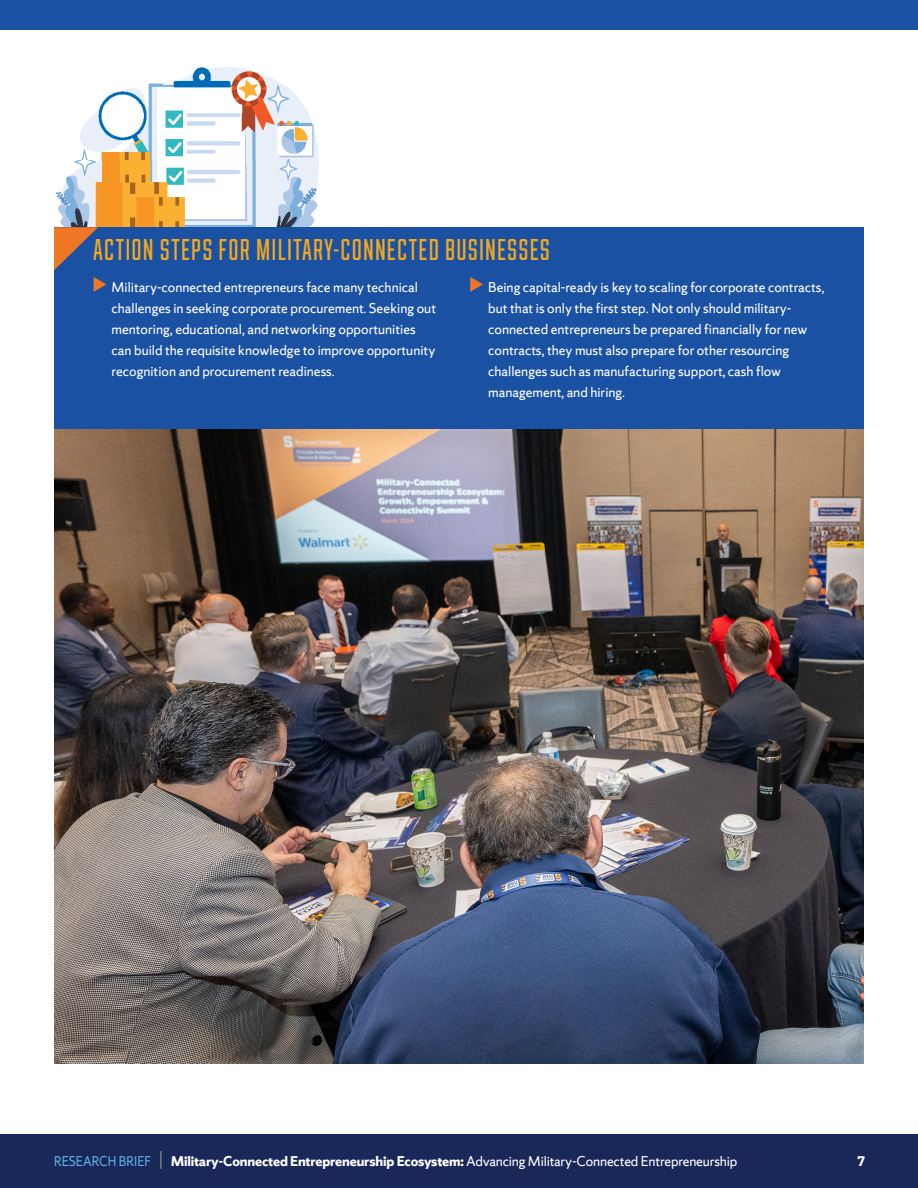
<style>
.page{position:relative;width:918px;height:1188px;background:#fff}
.page>*{position:absolute;margin:0;border:0;box-sizing:border-box;transform-origin:0 0}
.t1{font:500 30px "Syracuse Block Cnd";letter-spacing:.06em;color:#f4a81c}
.Main_body_text{font:15px/21px "Sherman Sans";color:#fff}
.Body_Text{font:700 15px "Sherman Sans";letter-spacing:-.01em;color:#fff}
.Body_Text-2{font:15px "Sherman Sans";color:#5eb3e4;scale:.9 1}
.s1{font-weight:400}
</style>
<div class="page">
<img style="left:54px;top:429px;width:810px;height:634px">
<div style="left:0;top:1134px;width:918px;height:54px;background:#1a2759"></div>
<svg style="left:160px;top:1151px;width:1px;height:18px"></svg>
<div style="left:0;top:0;width:918px;height:29px;background:#1b51a3"></div>
<img style="left:56px;top:159px;width:263px;height:68px">
<img style="left:80px;top:104px;width:239px;height:55px">
<img style="left:102px;top:84px;width:200px;height:20px">
<img style="left:164px;top:67px;width:128px;height:19px">
<div style="left:54px;top:227px;width:810px;height:202px;background:#1b51a3"></div>
<svg style="left:94px;top:277px;width:12px;height:15px"></svg>
<svg style="left:470px;top:277px;width:13px;height:15px"></svg>
<svg style="left:54px;top:227px;width:44px;height:43px"></svg>
<p class="t1" style="left:94px;top:235px;width:458px">ACTION STEPS FOR MILITARY-CONNECTED BUSINESSES</p>
<p class="Main_body_text" style="left:112px;top:276px;width:326px">Military-connected entrepreneurs face many technical challenges in seeking corporate procurement. Seeking out mentoring, educational, and networking opportunities can build the requisite knowledge to improve opportunity recognition and procurement readiness.</p>
<p class="Main_body_text" style="left:488px;top:276px;width:338px">Being capital-ready is key to scaling for corporate contracts, but that is only the first step. Not only should military&shy;connected entrepreneurs be prepared financially for new contracts, they must also prepare for other resourcing challenges such as manufacturing support, cash flow management, and hiring.</p>
<p class="Body_Text-2" style="left:54px;top:1152px;width:109px">RESEARCH BRIEF</p>
<p class="Body_Text" style="left:171px;top:1152px;width:568px">Military-Connected Entrepreneurship Ecosystem: <span class="s1">Advancing Military-Connected Entrepreneurship</span></p>
<p class="Body_Text" style="left:857px;top:1152px;width:10px">7</p>
</div>
